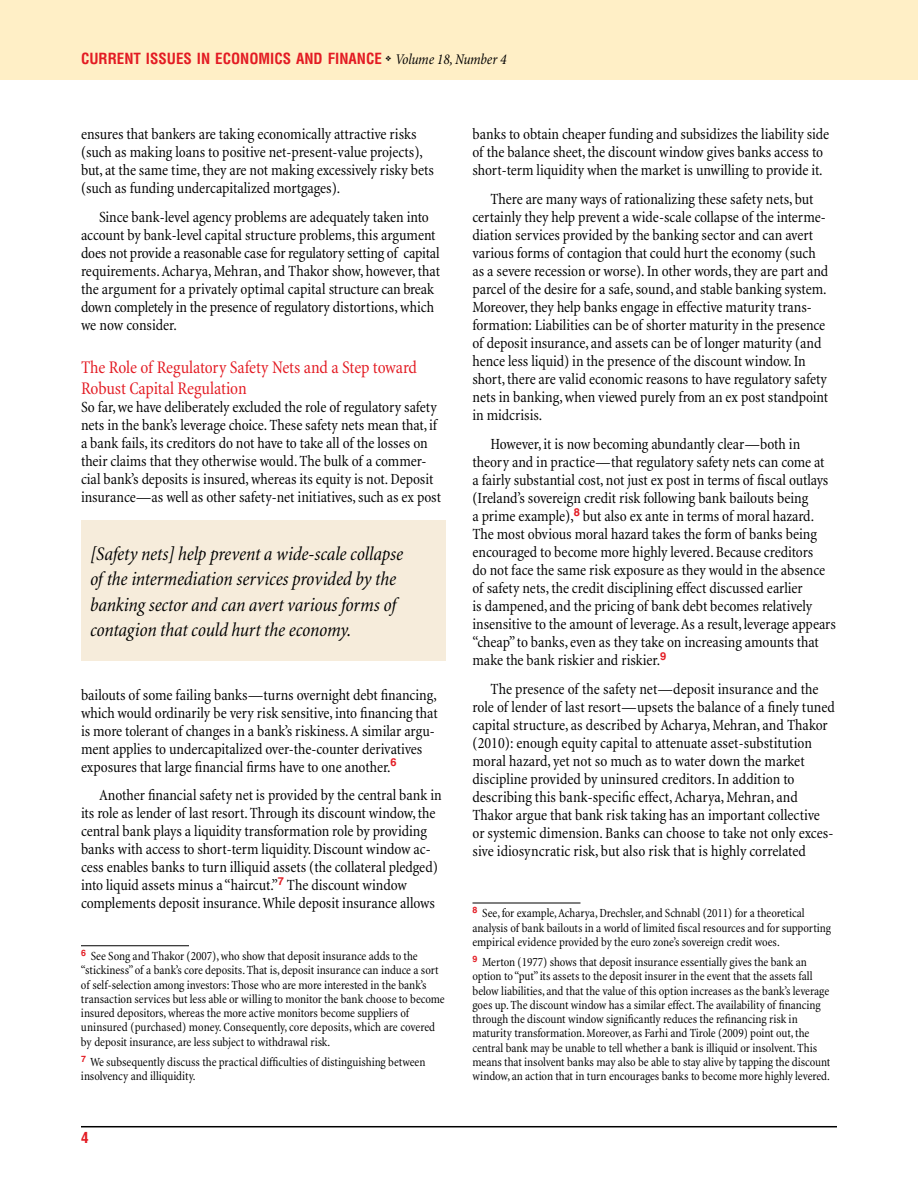
<style>
.page{position:relative;width:918px;height:1188px;background:#fff}
.page>*{position:absolute;margin:0;border:0;box-sizing:border-box;transform-origin:0 0}
.t1{font:italic condensed 19.5px/25.5px "Minion";letter-spacing:-.005em;color:#000}
.t2{font:condensed 18px/21px "Minion";letter-spacing:-.005em;color:#e31b23}
.t3{font:condensed 15.75px/18px "Minion";letter-spacing:-.005em;color:#000}
.t4{font:700 condensed 15px "Helvetica";color:#e31b23}
.t5{font:condensed 12.6px/14.2px "Minion";letter-spacing:-.005em;color:#000}
.s1{font-family:"Minion";font-weight:400;font-style:italic;color:#000}
</style>
<div class="page">
<div style="left:0;top:0;width:918px;height:80px;background:#ffefc6"></div>
<hr style="left:81px;top:1126px;width:756px;height:1px;background:#000">
<hr style="left:81px;top:945px;width:108px;height:1px;background:#000">
<hr style="left:472px;top:903px;width:108px;height:1px;background:#000">
<div style="left:81px;top:521px;width:365px;height:140px;background:#f6ecdb"></div>
<p class="t4" style="left:81px;top:50px;width:427px">CURRENT ISSUES IN ECONOMICS AND FINANCE <sup>❖</sup> <span class="s1">Volume 18, Number 4</span></p>
<p class="t3" style="left:81px;top:126px;width:355px">ensures that bankers are taking economically attractive risks (such as making loans to positive net-present-value projects), but, at the same time, they are not making excessively risky bets (such as funding undercapitalized mortgages).</p>
<p class="t3" style="left:81px;top:208px;width:360px;text-indent:18px">Since bank-level agency problems are adequately taken into account by bank-level capital structure problems, this argument does not provide a reasonable case for regulatory setting of capital requirements. Acharya, Mehran, and Thakor show, however, that the argument for a privately optimal capital structure can break down completely in the presence of regulatory distortions, which we now consider.</p>
<p class="t2" style="left:81px;top:357px;width:338px">The Role of Regulatory Safety Nets and a Step toward<br>Robust Capital Regulation</p>
<p class="t3" style="left:81px;top:398px;width:362px">So far, we have deliberately excluded the role of regulatory safety nets in the bank’s leverage choice. These safety nets mean that, if a bank fails, its creditors do not have to take all of the losses on their claims that they otherwise would. The bulk of a commer&shy;cial bank’s deposits is insured, whereas its equity is not. Deposit insurance—as well as other safety-net initiatives, such as ex post</p>
<p class="t1" style="left:90px;top:542px;width:315px">[Safety nets] help prevent a wide-scale collapse of the intermediation services provided by the banking sector and can avert various forms of contagion that could hurt the economy.</p>
<p class="t3" style="left:81px;top:686px;width:358px">bailouts of some failing banks—turns overnight debt financing, which would ordinarily be very risk sensitive, into financing that is more tolerant of changes in a bank’s riskiness. A similar argu&shy;ment applies to undercapitalized over-the-counter derivatives exposures that large financial firms have to one another.<sup>6</sup></p>
<p class="t3" style="left:81px;top:787px;width:362px;text-indent:18px">Another financial safety net is provided by the central bank in its role as lender of last resort. Through its discount window, the central bank plays a liquidity transformation role by providing banks with access to short-term liquidity. Discount window ac&shy;cess enables banks to turn illiquid assets (the collateral pledged) into liquid assets minus a “haircut.”<sup>7</sup> The discount window complements deposit insurance. While deposit insurance allows</p>
<p class="t5" style="left:81px;top:949px;width:365px"><sup>6</sup> See Song and Thakor (2007), who show that deposit insurance adds to the “stickiness” of a bank’s core deposits. That is, deposit insurance can induce a sort of self-selection among investors: Those who are more interested in the bank’s transaction services but less able or willing to monitor the bank choose to become insured depositors, whereas the more active monitors become suppliers of uninsured (purchased) money. Consequently, core deposits, which are covered by deposit insurance, are less subject to withdrawal risk.</p>
<p class="t5" style="left:81px;top:1055px;width:346px"><sup>7</sup> We subsequently discuss the practical difficulties of distinguishing between insolvency and illiquidity.</p>
<p class="t4" style="left:81px;top:1128px;width:9px">4</p>
<p class="t3" style="left:472px;top:126px;width:358px">banks to obtain cheaper funding and subsidizes the liability side of the balance sheet, the discount window gives banks access to short-term liquidity when the market is unwilling to provide it.</p>
<p class="t3" style="left:472px;top:190px;width:357px;text-indent:18px">There are many ways of rationalizing these safety nets, but certainly they help prevent a wide-scale collapse of the interme&shy;diation services provided by the banking sector and can avert various forms of contagion that could hurt the economy (such as a severe recession or worse). In other words, they are part and parcel of the desire for a safe, sound, and stable banking system.<br>Moreover, they help banks engage in effective maturity trans&shy;formation: Liabilities can be of shorter maturity in the presence of deposit insurance, and assets can be of longer maturity (and hence less liquid) in the presence of the discount window. In short, there are valid economic reasons to have regulatory safety nets in banking, when viewed purely from an ex post standpoint in midcrisis.</p>
<p class="t3" style="left:472px;top:435px;width:365px;text-indent:18px">However, it is now becoming abundantly clear—both in theory and in practice—that regulatory safety nets can come at<br>a fairly substantial cost, not just ex post in terms of fiscal outlays (Ireland’s sovereign credit risk following bank bailouts being<br>a prime example),<sup>8</sup> but also ex ante in terms of moral hazard.<br>The most obvious moral hazard takes the form of banks being encouraged to become more highly levered. Because creditors<br>do not face the same risk exposure as they would in the absence of safety nets, the credit disciplining effect discussed earlier<br>is dampened, and the pricing of bank debt becomes relatively insensitive to the amount of leverage. As a result, leverage appears “cheap” to banks, even as they take on increasing amounts that make the bank riskier and riskier.<sup>9</sup></p>
<p class="t3" style="left:472px;top:680px;width:364px;text-indent:18px">The presence of the safety net—deposit insurance and the role of lender of last resort—upsets the balance of a finely tuned capital structure, as described by Acharya, Mehran, and Thakor (2010): enough equity capital to attenuate asset-substitution moral hazard, yet not so much as to water down the market discipline provided by uninsured creditors. In addition to describing this bank-specific effect, Acharya, Mehran, and Thakor argue that bank risk taking has an important collective or systemic dimension. Banks can choose to take not only exces&shy;sive idiosyncratic risk, but also risk that is highly correlated</p>
<p class="t5" style="left:472px;top:906px;width:360px"><sup>8</sup> See, for example, Acharya, Drechsler, and Schnabl (2011) for a theoretical analysis of bank bailouts in a world of limited fiscal resources and for supporting empirical evidence provided by the euro zone’s sovereign credit woes.</p>
<p class="t5" style="left:472px;top:955px;width:359px"><sup>9</sup> Merton (1977) shows that deposit insurance essentially gives the bank an option to “put” its assets to the deposit insurer in the event that the assets fall below liabilities, and that the value of this option increases as the bank’s leverage goes up. The discount window has a similar effect. The availability of financing through the discount window significantly reduces the refinancing risk in maturity transformation. Moreover, as Farhi and Tirole (2009) point out, the central bank may be unable to tell whether a bank is illiquid or insolvent. This means that insolvent banks may also be able to stay alive by tapping the discount window, an action that in turn encourages banks to become more highly levered.</p>
</div>
